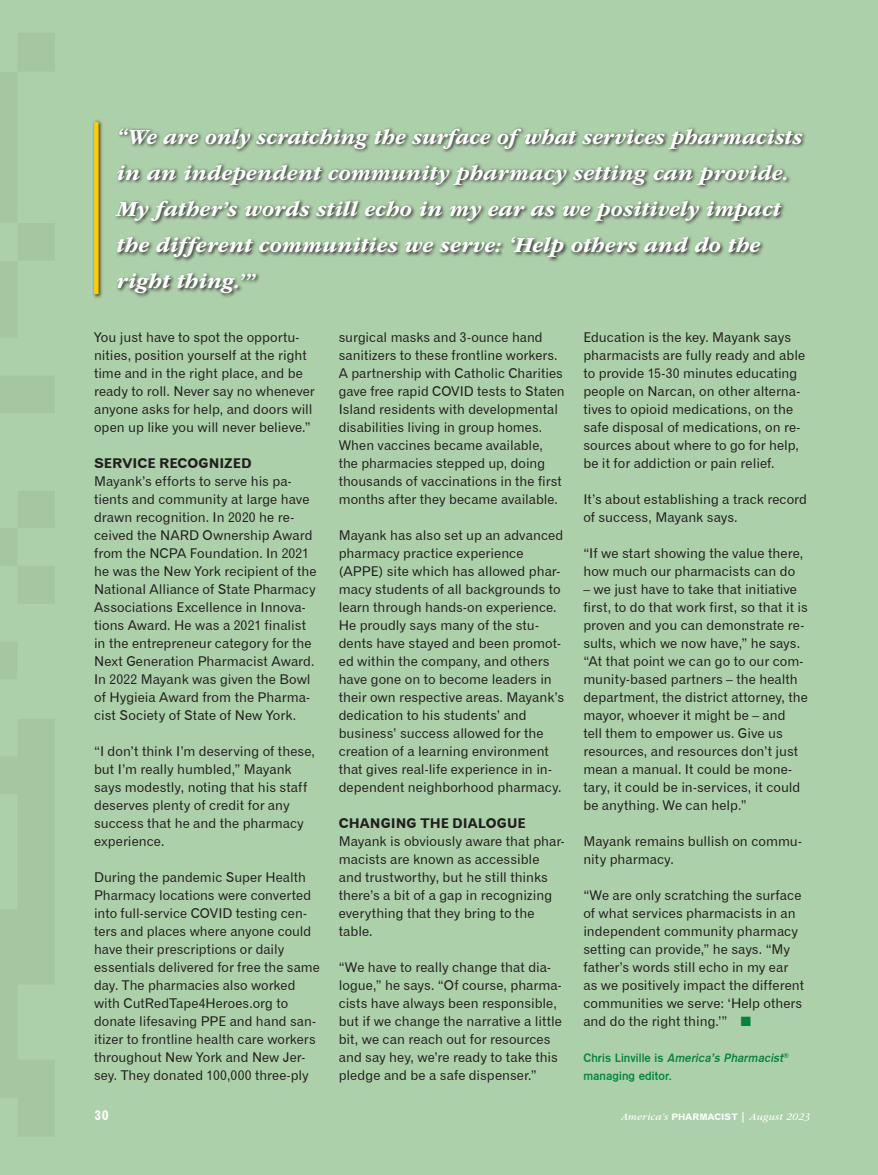
<style>
.page{position:relative;width:878px;height:1175px;background:#fff}
.page>*{position:absolute;margin:0;border:0;box-sizing:border-box;transform-origin:0 0}
.t1{font:italic 700 22.5px/36px "ITC Garamond Std";letter-spacing:-.005em;color:#fff}
.t2{font:13.5px/18px "Gothic 720 BT Roman B";color:#231f20}
.t3{font:13.5px "Gothic 720 BT Bold B";letter-spacing:.005em;color:#231f20}
.t4{font:13.5px "Gothic 720 BT Bold B";color:#fff}
.t5{font:12px/18px "Gothic 725 BT Bold A";letter-spacing:.01em;color:#00853b}
.t6{font:italic 10.5px "ITC Garamond Std";letter-spacing:.015em;color:#fff}
.s1{color:#00853b}
.s2{font-style:italic}
.s3{font-family:"Gothic 720 BT Bold B";font-style:normal;font-size:9px}
.s4{font-weight:700;font-style:normal}
</style>
<div class="page">
<div style="left:0;top:0;width:878px;height:1174px;background:#acd0a9"></div>
<div style="left:92px;top:120px;width:715px;height:179px;background:#231f20;opacity:.9"></div>
<div style="left:94px;top:122px;width:5px;height:172px;background:#ffcd03"></div>
<p class="t1" style="left:117px;top:119px;width:687px">“We are only scratching the surface of what services pharmacists in an independent community pharmacy setting can provide.<br>My father’s words still echo in my ear as we positively impact the different communities we serve: ‘Help others and do the right thing.’”</p>
<p class="t2" style="left:94px;top:328px;width:222px">You just have to spot the opportu&shy;nities, position yourself at the right time and in the right place, and be ready to roll. Never say no whenever anyone asks for help, and doors will open up like you will never believe.”</p>
<p class="t3" style="left:94px;top:455px;width:159px">SERVICE RECOGNIZED</p>
<p class="t2" style="left:94px;top:472px;width:224px">Mayank’s efforts to serve his pa&shy;tients and community at large have drawn recognition. In 2020 he re&shy;ceived the NARD Ownership Award from the NCPA Foundation. In 2021 he was the New York recipient of the National Alliance of State Pharmacy Associations Excellence in Innova&shy;tions Award. He was a 2021 finalist in the entrepreneur category for the Next Generation Pharmacist Award.<br>In 2022 Mayank was given the Bowl of Hygieia Award from the Pharma&shy;cist Society of State of New York.</p>
<p class="t2" style="left:94px;top:742px;width:222px">“I don’t think I’m deserving of these, but I’m really humbled,” Mayank says modestly, noting that his staff deserves plenty of credit for any success that he and the pharmacy experience.</p>
<p class="t2" style="left:94px;top:868px;width:227px">During the pandemic Super Health Pharmacy locations were converted into full-service COVID testing cen&shy;ters and places where anyone could have their prescriptions or daily essentials delivered for free the same day. The pharmacies also worked with CutRedTape4Heroes.org to donate lifesaving PPE and hand san&shy;itizer to frontline health care workers throughout New York and New Jer&shy;sey. They donated 100,000 three-ply</p>
<p class="t2" style="left:339px;top:328px;width:227px">surgical masks and 3-ounce hand sanitizers to these frontline workers.<br>A partnership with Catholic Charities gave free rapid COVID tests to Staten Island residents with developmental disabilities living in group homes.<br>When vaccines became available, the pharmacies stepped up, doing thousands of vaccinations in the first months after they became available.</p>
<p class="t2" style="left:339px;top:526px;width:227px">Mayank has also set up an advanced pharmacy practice experience (APPE) site which has allowed phar&shy;macy students of all backgrounds to learn through hands-on experience.<br>He proudly says many of the stu&shy;dents have stayed and been promot&shy;ed within the company, and others have gone on to become leaders in their own respective areas. Mayank’s dedication to his students’ and business’ success allowed for the creation of a learning environment that gives real-life experience in in&shy;dependent neighborhood pharmacy.</p>
<p class="t3" style="left:339px;top:815px;width:188px">CHANGING THE DIALOGUE</p>
<p class="t2" style="left:339px;top:832px;width:227px">Mayank is obviously aware that phar&shy;macists are known as accessible and trustworthy, but he still thinks there’s a bit of a gap in recognizing everything that they bring to the table.</p>
<p class="t2" style="left:339px;top:958px;width:225px">“We have to really change that dia&shy;logue,” he says. “Of course, pharma&shy;cists have always been responsible, but if we change the narrative a little bit, we can reach out for resources and say hey, we’re ready to take this pledge and be a safe dispenser.”</p>
<p class="t2" style="left:583px;top:328px;width:223px">Education is the key. Mayank says pharmacists are fully ready and able to provide 15-30 minutes educating people on Narcan, on other alterna&shy;tives to opioid medications, on the safe disposal of medications, on re&shy;sources about where to go for help, be it for addiction or pain relief.</p>
<p class="t2" style="left:583px;top:490px;width:225px">It’s about establishing a track record of success, Mayank says.</p>
<p class="t2" style="left:583px;top:544px;width:221px">“If we start showing the value there, how much our pharmacists can do</p>
<p class="t2" style="left:583px;top:580px;width:226px">– we just have to take that initiative first, to do that work first, so that it is proven and you can demonstrate re&shy;sults, which we now have,” he says. “At that point we can go to our com&shy;munity-based partners – the health department, the district attorney, the mayor, whoever it might be – and<br>tell them to empower us. Give us resources, and resources don’t just mean a manual. It could be mone&shy;tary, it could be in-services, it could be anything. We can help.”</p>
<p class="t2" style="left:583px;top:832px;width:220px">Mayank remains bullish on commu&shy;nity pharmacy.</p>
<p class="t2" style="left:583px;top:886px;width:222px">“We are only scratching the surface of what services pharmacists in an independent community pharmacy setting can provide,” he says. “My father’s words still echo in my ear as we positively impact the different communities we serve: ‘Help others and do the right thing.’” <span class="s1">■</span></p>
<p class="t5" style="left:583px;top:1049px;width:207px">C h r i s L i n v i l l e i s <span class="s2">America’s Pharmacist</span><sup>® </sup>managing editor.</p>
<p class="t4" style="left:94px;top:1106px;width:16px">30</p>
<p class="t6" style="left:621px;top:1110px;width:190px">America’s <span class="s3">PHARMACIST</span> <span class="s4">|</span> August 2023</p>
</div>
